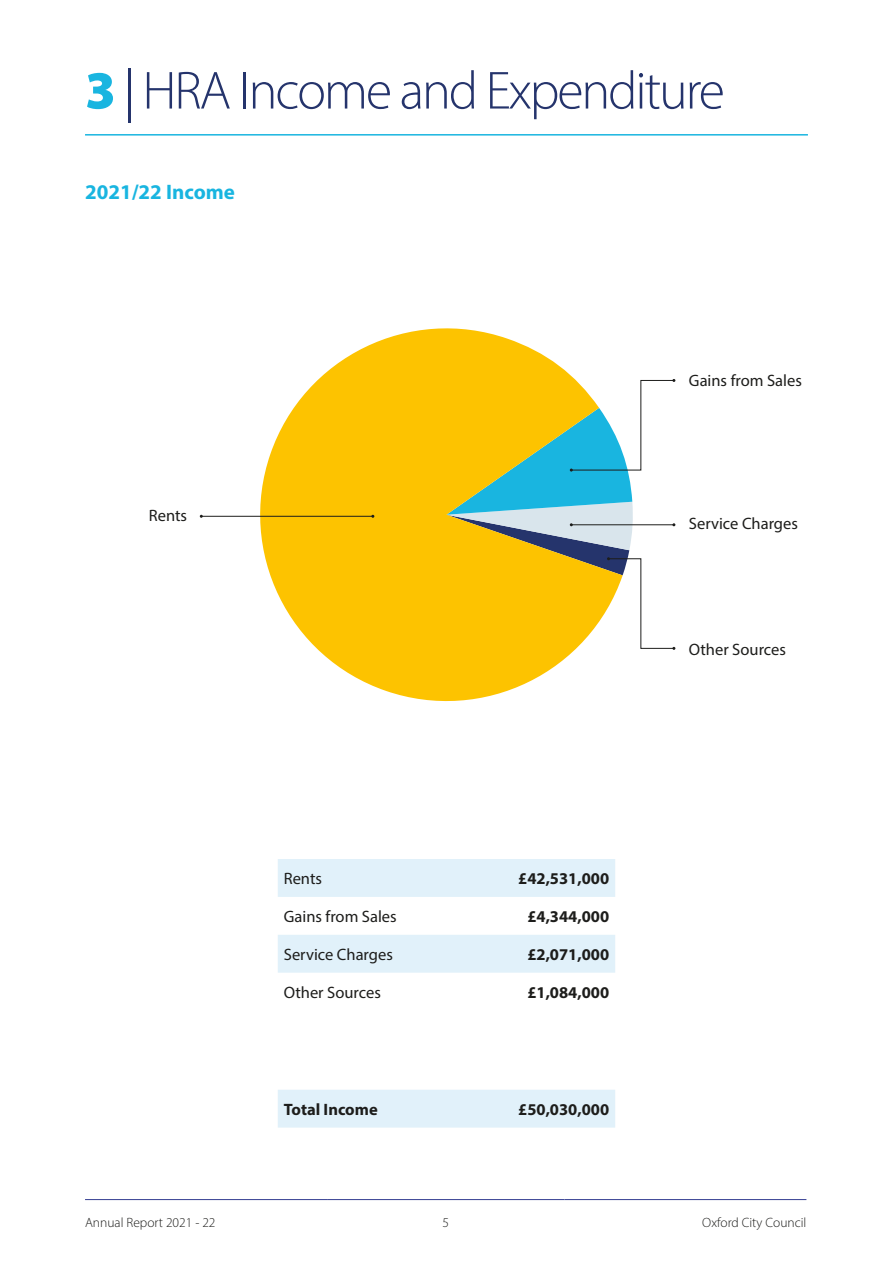
<style>
.page{position:relative;width:893px;height:1263px;background:#fff}
.page>*{position:absolute;margin:0;border:0;box-sizing:border-box;transform-origin:0 0}
.t1{font:300 54px "Myriad Pro";letter-spacing:-.04em;color:#25346c}
.t2{font:700 21px "Myriad Pro";color:#19b5e0}
.t3{font:16.5px "Myriad Pro";color:#1d1d1b}
.t4{font:700 16.5px "Myriad Pro";color:#1d1d1b}
.t5{font:300 13.5px "Myriad Pro";color:#1d1d1b}
.s1{font-weight:900;color:#19b5e0}
</style>
<div class="page">
<hr style="left:85px;top:134px;width:723px;height:2px;background:#19b5e0">
<hr style="left:85px;top:1199px;width:242px;height:1px;background:#343e92">
<hr style="left:327px;top:1199px;width:237px;height:1px;background:#343e92">
<hr style="left:564px;top:1199px;width:242px;height:1px;background:#343e92">
<div style="left:278px;top:1090px;width:337px;height:37px;background:#e1f1fa"></div>
<svg style="left:278px;top:859px;width:337px;height:114px"></svg>
<svg style="left:237px;top:328px;width:338px;height:374px;fill:#fdc300"></svg>
<hr style="left:201px;top:516px;width:172px;height:1px;background:#1d1d1b">
<svg style="left:446px;top:379px;width:229px;height:271px"></svg>
<h1 class="t1" style="left:85px;top:58px;width:641px"><span class="s1">3</span> | HRA Income and Expenditure</h1>
<p class="t2" style="left:85px;top:178px;width:151px">2021/22 Income</p>
<p class="t3" style="left:149px;top:505px;width:40px">Rents</p>
<p class="t3" style="left:689px;top:371px;width:114px">Gains from Sales</p>
<p class="t3" style="left:689px;top:514px;width:111px">Service Charges</p>
<p class="t3" style="left:689px;top:640px;width:99px">Other Sources</p>
<p class="t3" style="left:284px;top:868px;width:40px">Rents</p>
<p class="t4" style="left:518px;top:868px;width:92px">£42,531,000</p>
<p class="t3" style="left:284px;top:906px;width:114px">Gains from Sales</p>
<p class="t4" style="left:527px;top:906px;width:83px">£4,344,000</p>
<p class="t3" style="left:284px;top:944px;width:111px">Service Charges</p>
<p class="t4" style="left:527px;top:943px;width:83px">£2,071,000</p>
<p class="t3" style="left:284px;top:982px;width:99px">Other Sources</p>
<p class="t4" style="left:527px;top:981px;width:83px">£1,084,000</p>
<p class="t4" style="left:284px;top:1098px;width:95px">Total Income</p>
<p class="t4" style="left:518px;top:1098px;width:92px">£50,030,000</p>
<p class="t5" style="left:85px;top:1214px;width:132px">Annual Report 2021 - 22</p>
<p class="t5" style="left:442px;top:1214px;width:8px">5</p>
<p class="t5" style="left:702px;top:1214px;width:106px">Oxford City Council</p>
</div>
